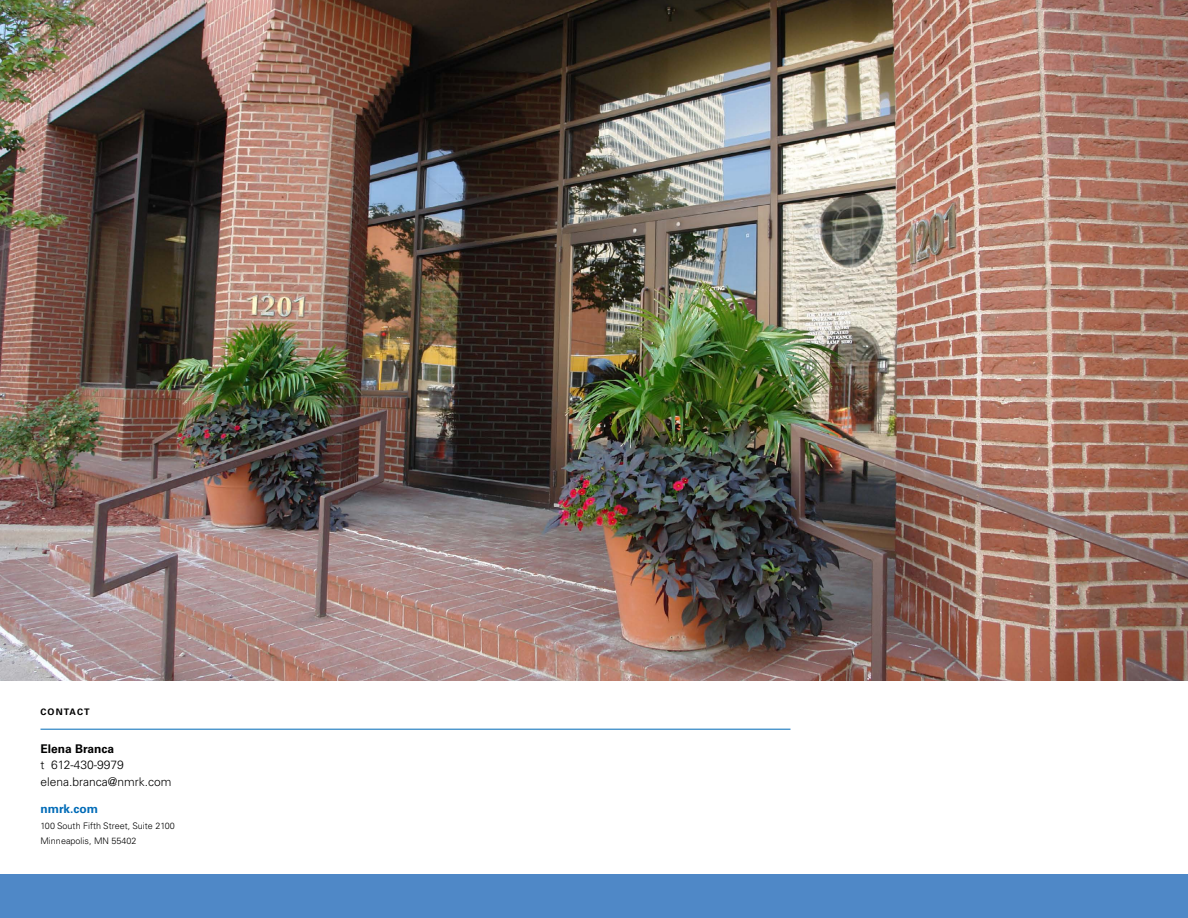
<style>
.page{position:relative;width:1188px;height:918px;background:#fff}
.page>*{position:absolute;margin:0;border:0;box-sizing:border-box;transform-origin:0 0}
.t1{font:300 12px/16.5px "Univers LT Pro 45";color:#000100}
.t2{font:700 12px "Univers LT Pro 65";color:#000100}
.t3{font:700 12px "Univers LT Pro 65";color:#006bb7}
.t4{font:300 9px/15px "Univers LT Pro 45";color:#000100}
.t5{font:700 9px "Univers LT Pro 65";letter-spacing:.125em;color:#000}
</style>
<div class="page">
<img style="left:0;top:0;width:1188px;height:680px">
<hr style="left:40px;top:729px;width:750px;height:1px;background:#006bb7">
<div style="left:0;top:874px;width:1188px;height:44px;background:#4f88c7"></div>
<p class="t5" style="left:40px;top:705px;width:51px">CONTACT</p>
<h1 class="t2" style="left:40px;top:740px;width:75px">Elena Branca</h1>
<h1 class="t1" style="left:40px;top:756px;width:132px">t 612-430-9979 elena.branca@nmrk.com</h1>
<h1 class="t3" style="left:40px;top:800px;width:59px">nmrk.com</h1>
<p class="t4" style="left:40px;top:818px;width:136px">100 South Fifth Street, Suite 2100<br>Minneapolis, MN 55402</p>
</div>
